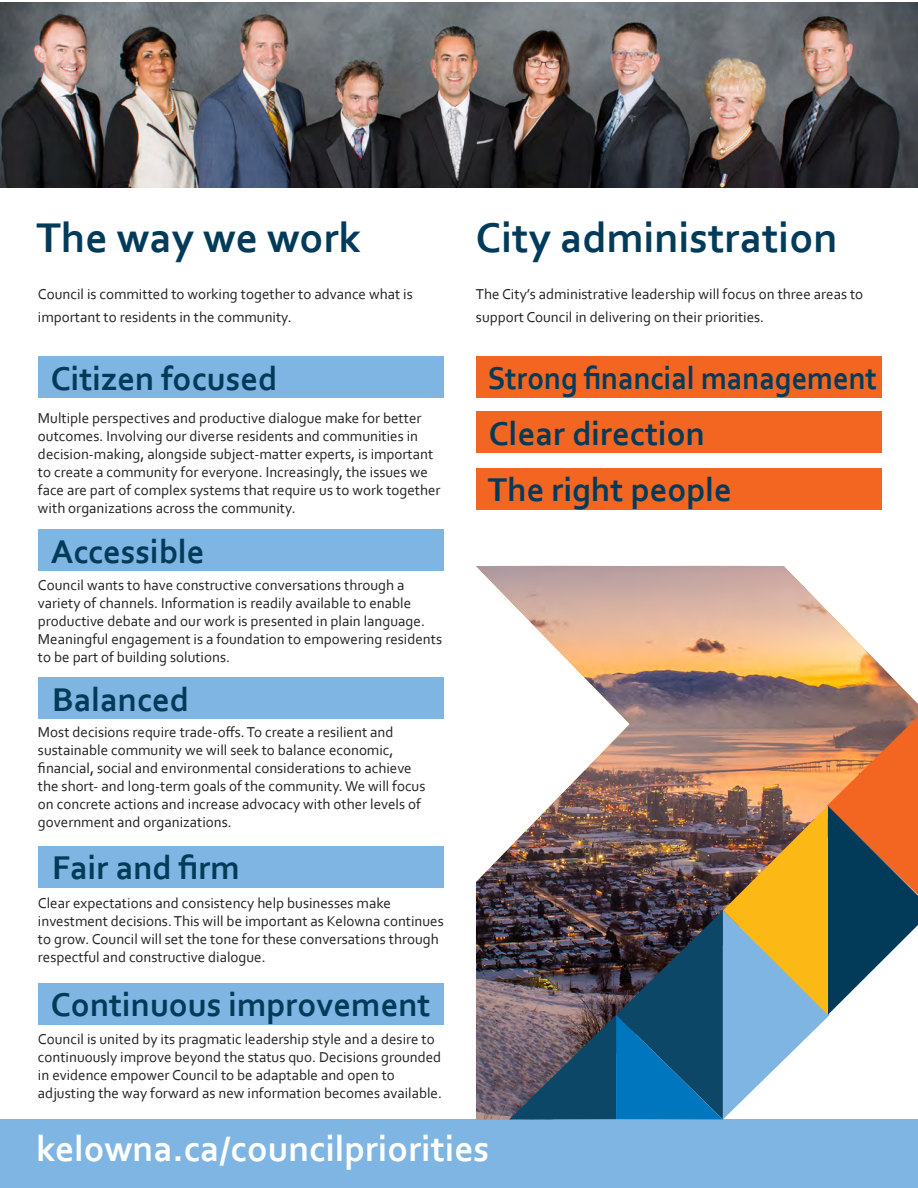
<style>
.page{position:relative;width:918px;height:1188px;background:#fff}
.page>*{position:absolute;margin:0;border:0;box-sizing:border-box;transform-origin:0 0}
.t1{font:700 43.5px "Corbel";color:#023b5a}
.t2{font:700 37.5px "Corbel";color:#fff}
.t3{font:700 34.5px "Corbel";color:#023b5a}
.t4{font:700 33px "Corbel";color:#023b5a;scale:.92 1}
.t5{font:15px/18px "Corbel";color:#231f20}
</style>
<div class="page">
<img style="left:1px;top:2px;width:916px;height:186px">
<div style="left:38px;top:530px;width:406px;height:41px;background:#7eb5e2"></div>
<div style="left:38px;top:678px;width:406px;height:41px;background:#7eb5e2"></div>
<div style="left:38px;top:846px;width:406px;height:41px;background:#7eb5e2"></div>
<div style="left:38px;top:983px;width:406px;height:41px;background:#7eb5e2"></div>
<div style="left:0;top:1119px;width:918px;height:69px;background:#7eb5e2"></div>
<img style="left:476px;top:566px;width:442px;height:553px">
<img style="left:509px;top:717px;width:409px;height:402px">
<div style="left:476px;top:357px;width:406px;height:41px;background:#f36621"></div>
<div style="left:476px;top:412px;width:406px;height:41px;background:#f36621"></div>
<div style="left:476px;top:468px;width:406px;height:41px;background:#f36621"></div>
<div style="left:38px;top:357px;width:406px;height:41px;background:#7eb5e2"></div>
<p class="t1" style="left:36px;top:211px;width:326px">The way we work</p>
<p class="t5" style="left:38px;top:282px;width:376px;line-height:22.5px">Council is committed to working together to advance what is important to residents in the community.</p>
<p class="t3" style="left:51px;top:357px;width:228px">Citizen focused</p>
<p class="t5" style="left:38px;top:409px;width:404px">Multiple perspectives and productive dialogue make for better outcomes. Involving our diverse residents and communities in decision-making, alongside subject-matter experts, is important to create a community for everyone. Increasingly, the issues we face are part of complex systems that require us to work together with organizations across the community.</p>
<p class="t3" style="left:51px;top:530px;width:155px">Accessible</p>
<p class="t5" style="left:38px;top:575px;width:406px">Council wants to have constructive conversations through a variety of channels. Information is readily available to enable productive debate and our work is presented in plain language.<br>Meaningful engagement is a foundation to empowering residents to be part of building solutions.</p>
<p class="t3" style="left:52px;top:678px;width:139px">Balanced</p>
<p class="t5" style="left:38px;top:723px;width:389px">Most decisions require trade-offs. To create a resilient and sustainable community we will seek to balance economic, financial, social and environmental considerations to achieve the short- and long-term goals of the community. We will focus on concrete actions and increase advocacy with other levels of government and organizations.</p>
<p class="t3" style="left:52px;top:847px;width:189px">Fair and firm</p>
<p class="t5" style="left:38px;top:893px;width:407px">Clear expectations and consistency help businesses make investment decisions. This will be important as Kelowna continues to grow. Council will set the tone for these conversations through respectful and constructive dialogue.</p>
<p class="t3" style="left:51px;top:983px;width:381px">Continuous improvement</p>
<p class="t5" style="left:38px;top:1029px;width:406px">Council is united by its pragmatic leadership style and a desire to continuously improve beyond the status quo. Decisions grounded in evidence empower Council to be adaptable and open to adjusting the way forward as new information becomes available.</p>
<p class="t1" style="left:476px;top:211px;width:363px">City administration</p>
<p class="t5" style="left:476px;top:282px;width:389px;line-height:22.5px">The City’s administrative leadership will focus on three areas to support Council in delivering on their priorities.</p>
<p class="t4" style="left:488px;top:358px;width:425px">Strong financial management</p>
<p class="t3" style="left:489px;top:412px;width:218px">Clear direction</p>
<p class="t3" style="left:488px;top:469px;width:246px">The right people</p>
<p class="t2" style="left:36px;top:1125px;width:455px">kelowna.ca/councilpriorities</p>
</div>
